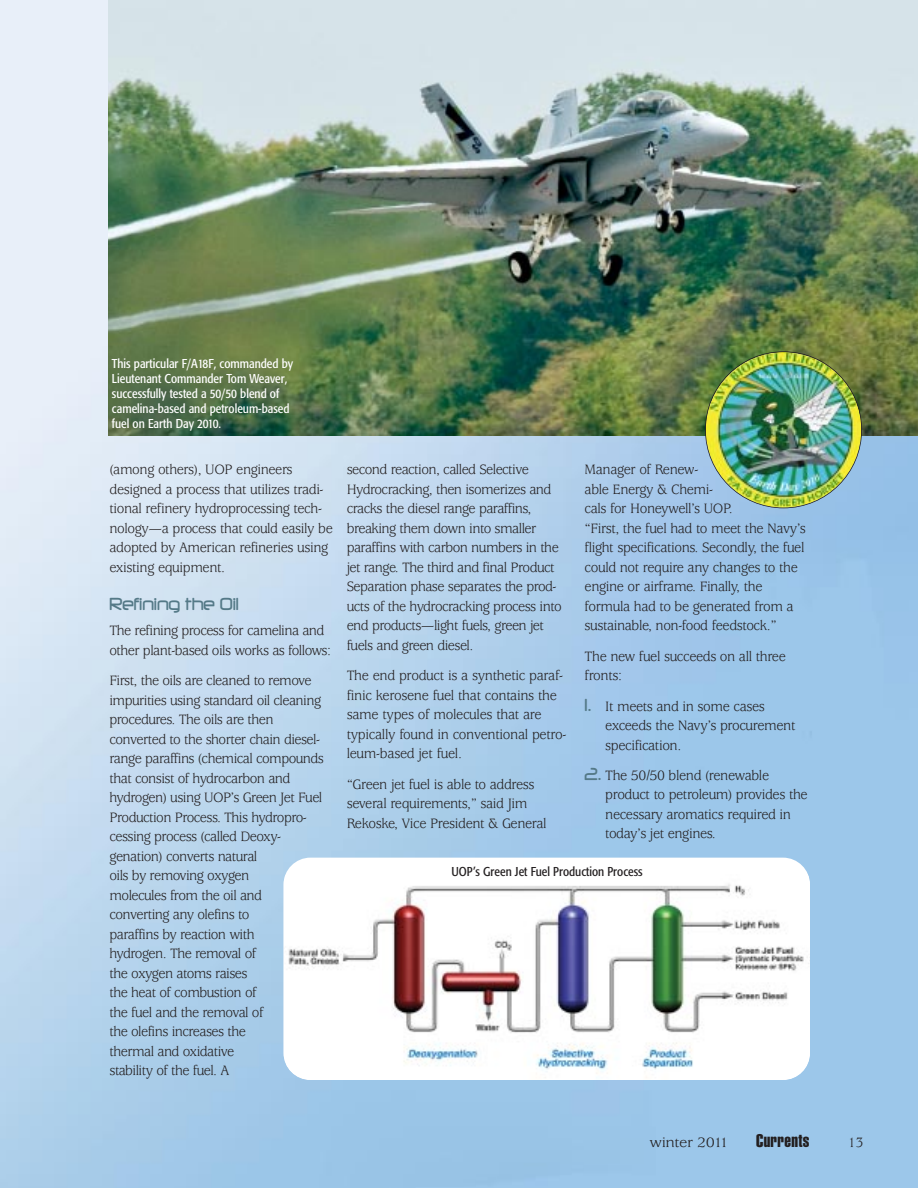
<style>
.page{position:relative;width:918px;height:1188px;background:#fff}
.page>*{position:absolute;margin:0;border:0;box-sizing:border-box;transform-origin:0 0}
.t1{font:20.7px "Neuropol";letter-spacing:-.01em;color:#547987;scale:.8 1}
.t2{font:18px "Helvetica Extra Compressed";letter-spacing:.02em;color:#231f20;scale:1.1 1}
.t3{font:15px/19.5px "Usherwood";letter-spacing:-.04em;color:#231f20;scale:.95 1}
.t4{font:15px/19.5px "Usherwood";letter-spacing:-.02em;color:#231f20;scale:.95 1}
.t5{font:15px "Usherwood";letter-spacing:-.04em;color:#231f20;scale:1.1 1}
.t6{font:condensed 12.75px/15px "Formata";color:#fff}
.t7{font:condensed 12.75px "Formata";color:#231f20}
.s1{font-family:"Neuropol";font-size:20.7px;color:#547987}
</style>
<div class="page">
<img style="left:0;top:0;width:918px;height:1188px">
<div style="left:284px;top:858px;width:526px;height:222px;background:#fff;border-radius:27px"></div>
<img style="left:284px;top:874px;width:526px;height:205px">
<img style="left:108px;top:0;width:810px;height:436px">
<img style="left:705px;top:352px;width:157px;height:156px;border-radius:50%">
<p class="t6" style="left:112px;top:357px;width:183px">This particular F/A18F, commanded by Lieutenant Commander Tom Weaver, successfully tested a 50/50 blend of camelina-based and petroleum-based fuel on Earth Day 2010.</p>
<p class="t3" style="left:109px;top:462px;width:237px">(among others), UOP engineers designed a process that utilizes tradi&shy;tional refinery hydroprocessing tech&shy;nology—a process that could easily be adopted by American refineries using existing equipment.</p>
<h1 class="t1" style="left:110px;top:591px;width:163px">Refining the Oil</h1>
<p class="t3" style="left:110px;top:622px;width:235px">The refining process for camelina and other plant-based oils works as follows:</p>
<p class="t3" style="left:110px;top:672px;width:227px">First, the oils are cleaned to remove impurities using standard oil cleaning procedures. The oils are then converted to the shorter chain diesel&shy;range paraffins (chemical compounds that consist of hydrocarbon and hydrogen) using UOP’s Green Jet Fuel<br>Production Process. This hydropro&shy;cessing process (called Deoxy&shy;genation) converts natural<br>oils by removing oxygen<br>molecules from the oil and converting any olefins to<br>paraffins by reaction with<br>hydrogen. The removal of<br>the oxygen atoms raises<br>the heat of combustion of<br>the fuel and the removal of<br>the olefins increases the<br>thermal and oxidative<br>stability of the fuel. A</p>
<p class="t3" style="left:347px;top:462px;width:228px">second reaction, called Selective Hydrocracking, then isomerizes and cracks the diesel range paraffins, breaking them down into smaller paraffins with carbon numbers in the jet range. The third and final Product Separation phase separates the prod&shy;ucts of the hydrocracking process into end products—light fuels, green jet fuels and green diesel.</p>
<p class="t4" style="left:347px;top:667px;width:233px">The end product is a synthetic paraf&shy;finic kerosene fuel that contains the same types of molecules that are typically found in conventional petro&shy;leum-based jet fuel.</p>
<p class="t3" style="left:347px;top:776px;width:212px">“Green jet fuel is able to address several requirements,” said Jim<br>Rekoske, Vice President &amp; General</p>
<p class="t3" style="left:585px;top:462px;width:234px">Manager of Renew-<br>able Energy &amp; Chemi-<br>cals for Honeywell’s UOP.<br>“First, the fuel had to meet the Navy’s flight specifications. Secondly, the fuel could not require any changes to the engine or airframe. Finally, the formula had to be generated from a sustainable, non-food feedstock.”</p>
<p class="t3" style="left:585px;top:648px;width:213px">The new fuel succeeds on all three fronts:</p>
<p class="t3" style="left:605px;top:698px;width:202px;text-indent:-21px"><span class="s1">1.</span> It meets and in some cases exceeds the Navy’s procurement specification.</p>
<p class="t3" style="left:605px;top:767px;width:215px;text-indent:-21px"><span class="s1">2.</span> The 50/50 blend (renewable product to petroleum) provides the necessary aromatics required in today’s jet engines.</p>
<p class="t7" style="left:452px;top:866px;width:193px">UOP’s Green Jet Fuel Production Process</p>
<p class="t5" style="left:650px;top:1137px;width:74px">winter 2011</p>
<p class="t2" style="left:756px;top:1134px;width:50px">Currents</p>
<p class="t3" style="left:848px;top:1134px;width:18px">13</p>
</div>
